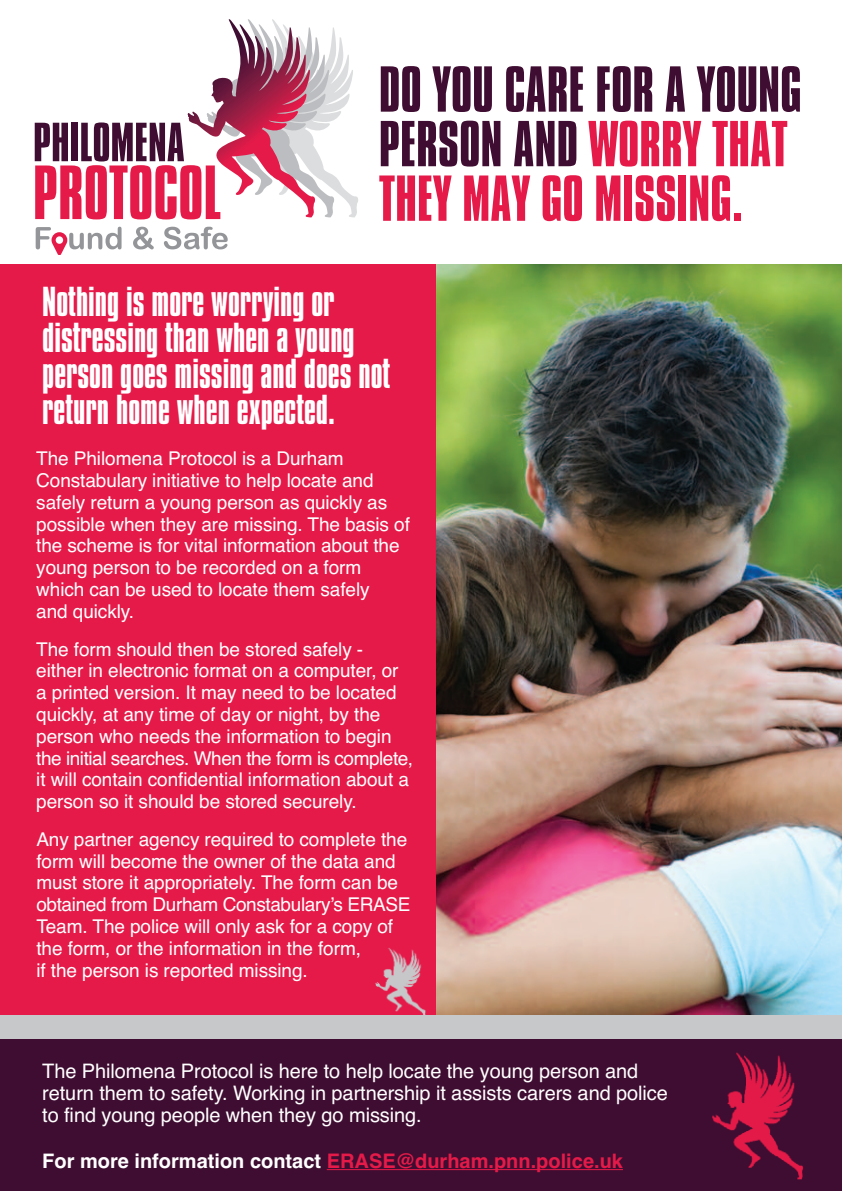
<style>
.page{position:relative;width:842px;height:1191px;background:#fff}
.page>*{position:absolute;margin:0;border:0;box-sizing:border-box;transform-origin:0 0}
.t1{font:55.8px/54.6px "Commador Normal";color:#3f0d31}
.t2{font:36px/36px "Commador Normal";color:#fff}
.t3{font:20px/21.8px "Helvetica";letter-spacing:-.005em;color:#fff}
.t4{font:700 20px "Helvetica";color:#e51a49}
.t5{font:19px/21.8px "Helvetica";letter-spacing:-.005em;color:#fff}
.s1{color:#e51a49}
.s2{color:#fff}
</style>
<div class="page">
<img style="left:436px;top:264px;width:406px;height:751px">
<div style="left:0;top:1027px;width:842px;height:164px;background:#3f0d31"></div>
<div style="left:0;top:264px;width:436px;height:763px;background:#e51a49"></div>
<hr style="left:327px;top:1169px;width:296px;height:1px;background:#e51a49">
<div style="left:0;top:1015px;width:842px;height:24px;background:#c7c8ca"></div>
<img style="left:375px;top:948px;width:51px;height:67px">
<svg style="left:35px;top:19px;width:323px;height:200px"></svg>
<svg style="left:133px;top:227px;width:21px;height:22px"></svg>
<svg style="left:164px;top:227px;width:64px;height:22px"></svg>
<svg style="left:36px;top:227px;width:86px;height:28px"></svg>
<img style="left:712px;top:1052px;width:92px;height:128px">
<h1 class="t1" style="left:379px;top:60px;width:424px">DO YOU CARE FOR A YOUNG<br>PERSON AND <span class="s1">WORRY THAT<br>THEY MAY GO MISSING.</span></h1>
<h2 class="t2" style="left:42px;top:282px;width:349px">Nothing is more worrying or distressing than when a young person goes missing and does not return home when expected.</h2>
<p class="t5" style="left:36px;top:448px;width:375px">The Philomena Protocol is a Durham Constabulary initiative to help locate and safely return a young person as quickly as possible when they are missing. The basis of the scheme is for vital information about the young person to be recorded on a form which can be used to locate them safely<br>and quickly.</p>
<p class="t5" style="left:36px;top:638px;width:378px">The form should then be stored safely - either in electronic format on a computer, or a printed version. It may need to be located quickly, at any time of day or night, by the person who needs the information to begin the initial searches. When the form is complete, it will contain confidential information about a person so it should be stored securely.</p>
<p class="t5" style="left:36px;top:828px;width:376px">Any partner agency required to complete the form will become the owner of the data and must store it appropriately. The form can be obtained from Durham Constabulary’s ERASE Team. The police will only ask for a copy of the form, or the information in the form,<br>if the person is reported missing.</p>
<p class="t3" style="left:42px;top:1060px;width:627px">The Philomena Protocol is here to help locate the young person and return them to safety. Working in partnership it assists carers and police to find young people when they go missing.</p>
<p class="t4" style="left:42px;top:1149px;width:582px"><span class="s2">For more information contact</span> ERASE@durham.pnn.police.uk</p>
</div>
